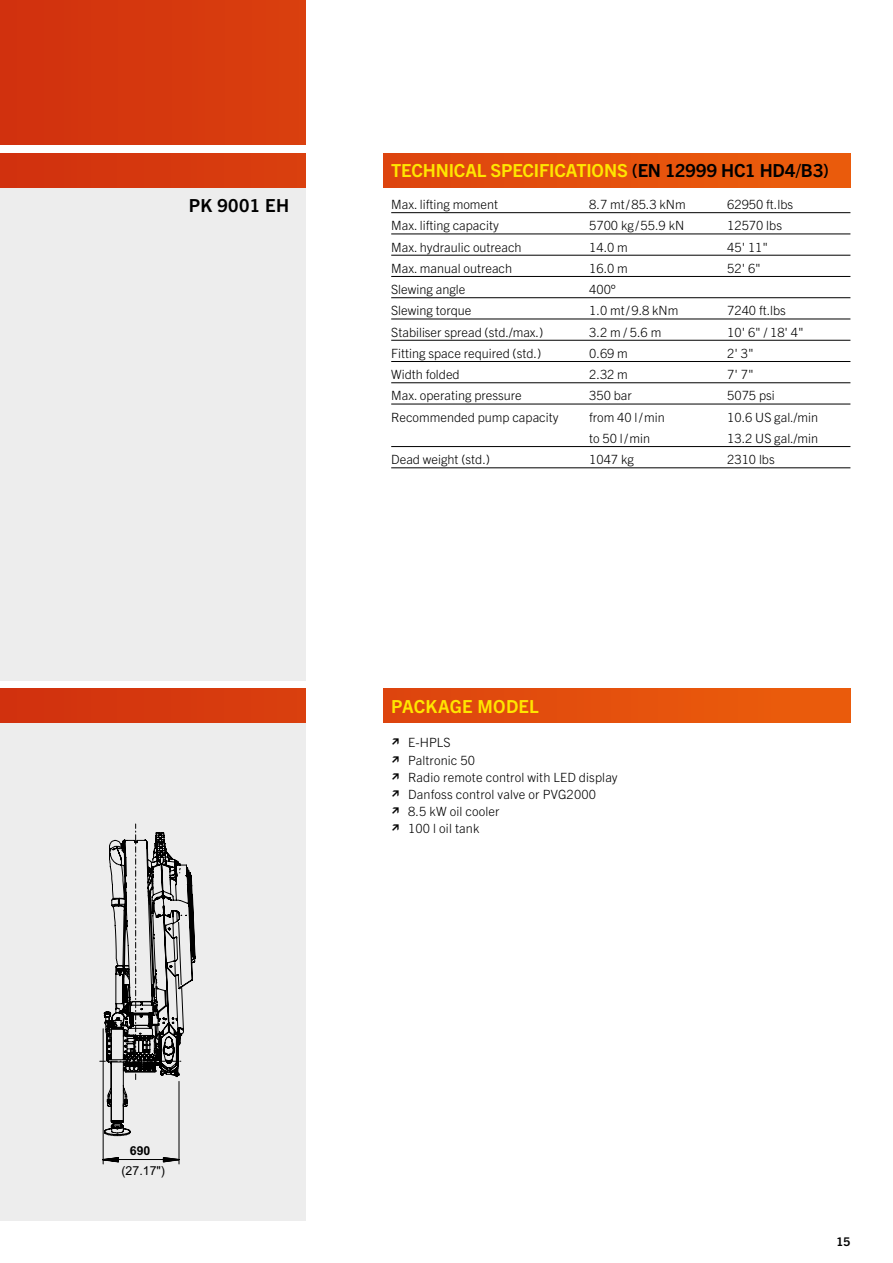
<style>
.page{position:relative;width:893px;height:1263px;background:#fff}
.page>*{position:absolute;margin:0;border:0;box-sizing:border-box;transform-origin:0 0}
.t1{font:700 18px "Trade Gothic Next LT Pro";letter-spacing:-.01em;color:#ffe600}
.t2{font:700 18px "Trade Gothic Next LT Pro";letter-spacing:.01em;color:#ffe600}
.t3{font:700 18px "Trade Gothic Next LT Pro";letter-spacing:.025em;color:#000}
.t4{font:300 12.75px/17px "Trade Gothic Next LT Pro";color:#000}
.t5{font:12.3px "Arial";color:#000}
.t6{font:700 12.3px "Arial";color:#000}
.t7{font:700 12px "Trade Gothic Next LT Pro";color:#000}
.s1{color:#000}
</style>
<div class="page">
<div style="left:0;top:0;width:850px;height:145px;background:#d5380e"></div>
<div style="left:306px;top:0;width:587px;height:147px;background:#fff"></div>
<div style="left:0;top:723px;width:306px;height:497px;background:#ededed"></div>
<div style="left:0;top:187px;width:306px;height:493px;background:#ededed"></div>
<div style="left:0;top:153px;width:850px;height:34px;background:linear-gradient(to right,#d0300f,#ec5d0c)"></div>
<div style="left:0;top:689px;width:850px;height:34px;background:linear-gradient(to right,#d0300f,#ec5d0c)"></div>
<div style="left:306px;top:149px;width:77px;height:1071px;background:#fff"></div>
<hr style="left:391px;top:212px;width:459px;height:1px;background:#000">
<hr style="left:391px;top:234px;width:459px;height:1px;background:#000">
<hr style="left:391px;top:255px;width:459px;height:1px;background:#000">
<hr style="left:391px;top:276px;width:459px;height:1px;background:#000">
<hr style="left:391px;top:297px;width:459px;height:1px;background:#000">
<hr style="left:391px;top:319px;width:459px;height:1px;background:#000">
<hr style="left:391px;top:340px;width:459px;height:1px;background:#000">
<hr style="left:391px;top:361px;width:459px;height:1px;background:#000">
<hr style="left:391px;top:382px;width:459px;height:1px;background:#000">
<hr style="left:391px;top:404px;width:459px;height:1px;background:#000">
<hr style="left:391px;top:446px;width:459px;height:1px;background:#000">
<hr style="left:391px;top:468px;width:459px;height:1px;background:#000">
<svg style="left:99px;top:823px;width:97px;height:342px"></svg>
<h1 class="t3" style="left:189px;top:193px;width:102px">PK 9001 EH</h1>
<h1 class="t1" style="left:391px;top:158px;width:439px">TECHNICAL SPECIFICATIONS <span class="s1">(EN 12999 HC1 HD4/B3)</span></h1>
<p class="t4" style="left:391px;top:195px;width:109px">Max. lifting moment</p>
<p class="t4" style="left:589px;top:195px;width:98px">8.7 mt/85.3 kNm</p>
<p class="t4" style="left:727px;top:195px;width:67px">62950 ft.lbs</p>
<p class="t4" style="left:391px;top:216px;width:109px">Max. lifting capacity</p>
<p class="t4" style="left:589px;top:216px;width:97px">5700 kg/55.9 kN</p>
<p class="t4" style="left:727px;top:216px;width:56px">12570 lbs</p>
<p class="t4" style="left:391px;top:238px;width:132px">Max. hydraulic outreach</p>
<p class="t4" style="left:589px;top:238px;width:40px">14.0 m</p>
<p class="t4" style="left:727px;top:238px;width:42px">45' 11"</p>
<p class="t4" style="left:391px;top:259px;width:122px">Max. manual outreach</p>
<p class="t4" style="left:589px;top:259px;width:40px">16.0 m</p>
<p class="t4" style="left:727px;top:259px;width:35px">52' 6"</p>
<p class="t4" style="left:391px;top:280px;width:76px">Slewing angle</p>
<p class="t4" style="left:589px;top:280px;width:28px">400°</p>
<p class="t4" style="left:391px;top:301px;width:82px">Slewing torque</p>
<p class="t4" style="left:589px;top:301px;width:91px">1.0 mt/9.8 kNm</p>
<p class="t4" style="left:727px;top:301px;width:60px">7240 ft.lbs</p>
<p class="t4" style="left:391px;top:323px;width:154px">Stabiliser spread (std./max.)</p>
<p class="t4" style="left:589px;top:323px;width:74px">3.2 m / 5.6 m</p>
<p class="t4" style="left:727px;top:323px;width:78px">10' 6" / 18' 4"</p>
<p class="t4" style="left:391px;top:344px;width:152px">Fitting space required (std.)</p>
<p class="t4" style="left:589px;top:344px;width:40px">0.69 m</p>
<p class="t4" style="left:727px;top:344px;width:28px">2' 3"</p>
<p class="t4" style="left:391px;top:365px;width:70px">Width folded</p>
<p class="t4" style="left:589px;top:365px;width:40px">2.32 m</p>
<p class="t4" style="left:727px;top:365px;width:28px">7' 7"</p>
<p class="t4" style="left:391px;top:386px;width:132px">Max. operating pressure</p>
<p class="t4" style="left:589px;top:386px;width:44px">350 bar</p>
<p class="t4" style="left:727px;top:386px;width:49px">5075 psi</p>
<p class="t4" style="left:391px;top:408px;width:169px">Recommended pump capacity</p>
<p class="t4" style="left:589px;top:408px;width:77px">from 40 l/min</p>
<p class="t4" style="left:727px;top:408px;width:92px">10.6 US gal./min</p>
<p class="t4" style="left:589px;top:429px;width:62px">to 50 l/min</p>
<p class="t4" style="left:727px;top:429px;width:92px">13.2 US gal./min</p>
<p class="t4" style="left:391px;top:450px;width:100px">Dead weight (std.)</p>
<p class="t4" style="left:589px;top:450px;width:46px">1047 kg</p>
<p class="t4" style="left:727px;top:450px;width:49px">2310 lbs</p>
<h1 class="t2" style="left:391px;top:694px;width:149px">PACKAGE MODEL</h1>
<p class="t4" style="left:391px;top:732px;width:85px;line-height:18.8px"><sup>≥</sup> E-HPLS<br><sup>≥</sup> Paltronic 50</p>
<p class="t4" style="left:391px;top:768px;width:228px"><sup>≥</sup> Radio remote control with LED display <sup>≥</sup> Danfoss control valve or PVG2000<br><sup>≥</sup> 8.5 kW oil cooler<br><sup>≥</sup> 100 l oil tank</p>
<p class="t6" style="left:130px;top:1143px;width:22px">690</p>
<p class="t5" style="left:121px;top:1163px;width:45px">(27.17")</p>
<p class="t7" style="left:836px;top:1233px;width:16px">15</p>
</div>
